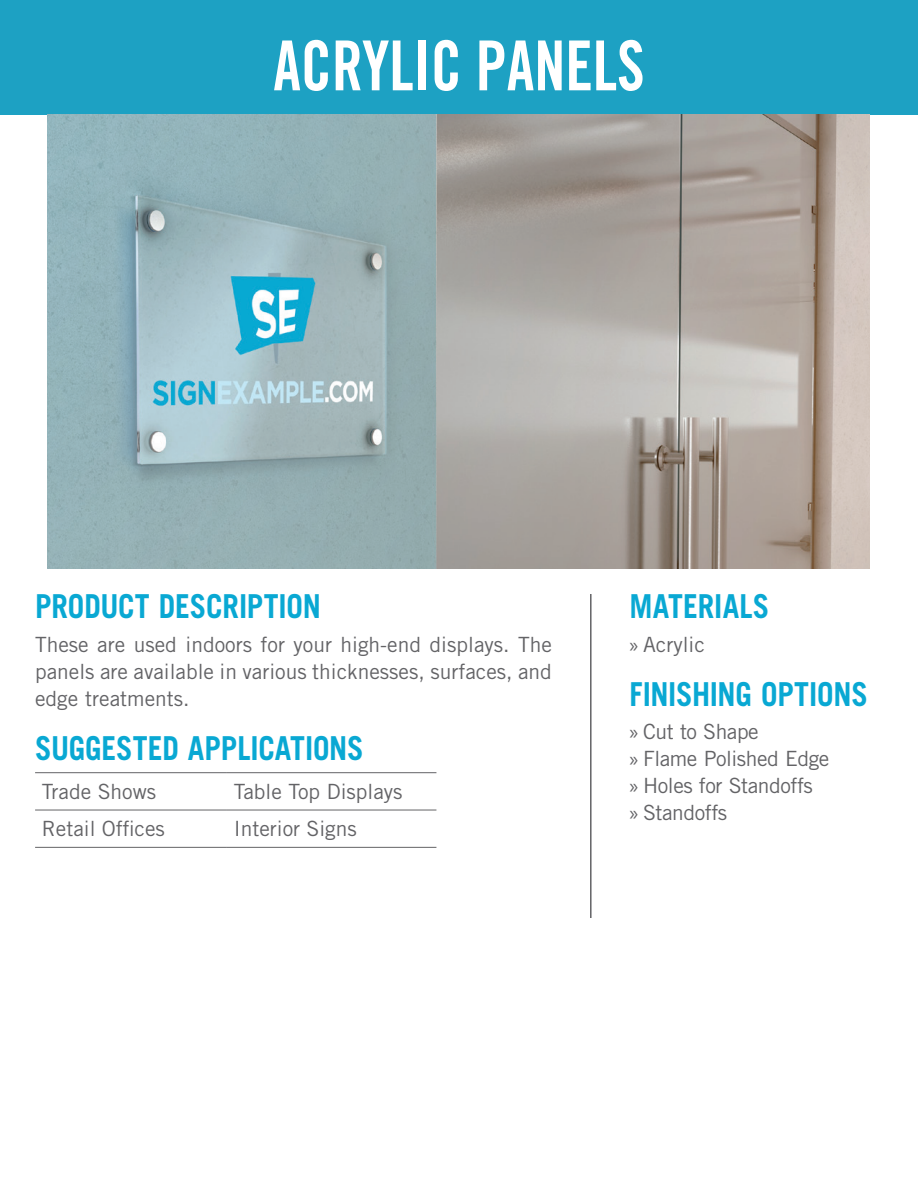
<style>
.page{position:relative;width:918px;height:1188px;background:#fff}
.page>*{position:absolute;margin:0;border:0;box-sizing:border-box;transform-origin:0 0}
.HEADLINE{font:69px "Trade Gothic LT Std Bd Cn 20";color:#fff;scale:.9 1}
.smHeaders{font:700 33px "Trade Gothic LT Std";letter-spacing:-.005em;color:#09a8d3;scale:.9 1}
.suggestedApps{font:700 33px "Trade Gothic LT Std";letter-spacing:-.005em;color:#09a8d3;scale:.9 1}
.paragraphInfo{font:21px/27px "Trade Gothic LT Std";color:#636366;text-align:justify}
.paragraphInfo-2{font:21px "Trade Gothic LT Std";letter-spacing:-.02em;color:#636366}
.s1{font-family:"Myriad Pro"}
</style>
<div class="page">
<div style="left:0;top:0;width:918px;height:115px;background:#1da1c3"></div>
<hr style="left:590px;top:594px;width:2px;height:324px;background:#636366">
<hr style="left:227px;top:772px;width:209px;height:1px;background:#636366">
<hr style="left:35px;top:772px;width:192px;height:1px;background:#636366">
<hr style="left:35px;top:810px;width:192px;height:1px;background:#636366">
<hr style="left:227px;top:810px;width:209px;height:1px;background:#636366">
<hr style="left:35px;top:847px;width:192px;height:1px;background:#636366">
<hr style="left:227px;top:847px;width:209px;height:1px;background:#636366">
<img style="left:48px;top:115px;width:822px;height:453px">
<p class="HEADLINE" style="left:273px;top:24px;width:414px">ACRYLIC PANELS</p>
<p class="smHeaders" style="left:35px;top:586px;width:319px">PRODUCT DESCRIPTION</p>
<p class="paragraphInfo" style="left:35px;top:630px;width:518px">These are used indoors for your high-end displays. The panels are available in various thicknesses, surfaces, and edge treatments.</p>
<p class="suggestedApps" style="left:35px;top:728px;width:367px">SUGGESTED APPLICATIONS</p>
<p class="paragraphInfo" style="left:42px;top:778px;width:116px">Trade Shows</p>
<p class="paragraphInfo" style="left:234px;top:778px;width:170px">Table Top Displays</p>
<p class="paragraphInfo" style="left:42px;top:815px;width:125px">Retail Offices</p>
<p class="paragraphInfo" style="left:234px;top:815px;width:125px">Interior Signs</p>
<p class="smHeaders" style="left:630px;top:586px;width:157px">MATERIALS</p>
<p class="paragraphInfo" style="left:630px;top:630px;width:77px"><span class="s1">»</span> Acrylic</p>
<p class="smHeaders" style="left:630px;top:674px;width:266px">FINISHING OPTIONS</p>
<p class="paragraphInfo-2" style="left:630px;top:719px;width:131px"><span class="s1">»</span> Cut to Shape</p>
<p class="paragraphInfo-2" style="left:630px;top:746px;width:201px"><span class="s1">»</span> Flame Polished Edge</p>
<p class="paragraphInfo-2" style="left:630px;top:773px;width:185px"><span class="s1">»</span> Holes for Standoffs</p>
<p class="paragraphInfo-2" style="left:630px;top:800px;width:99px"><span class="s1">»</span> Standoffs</p>
</div>
